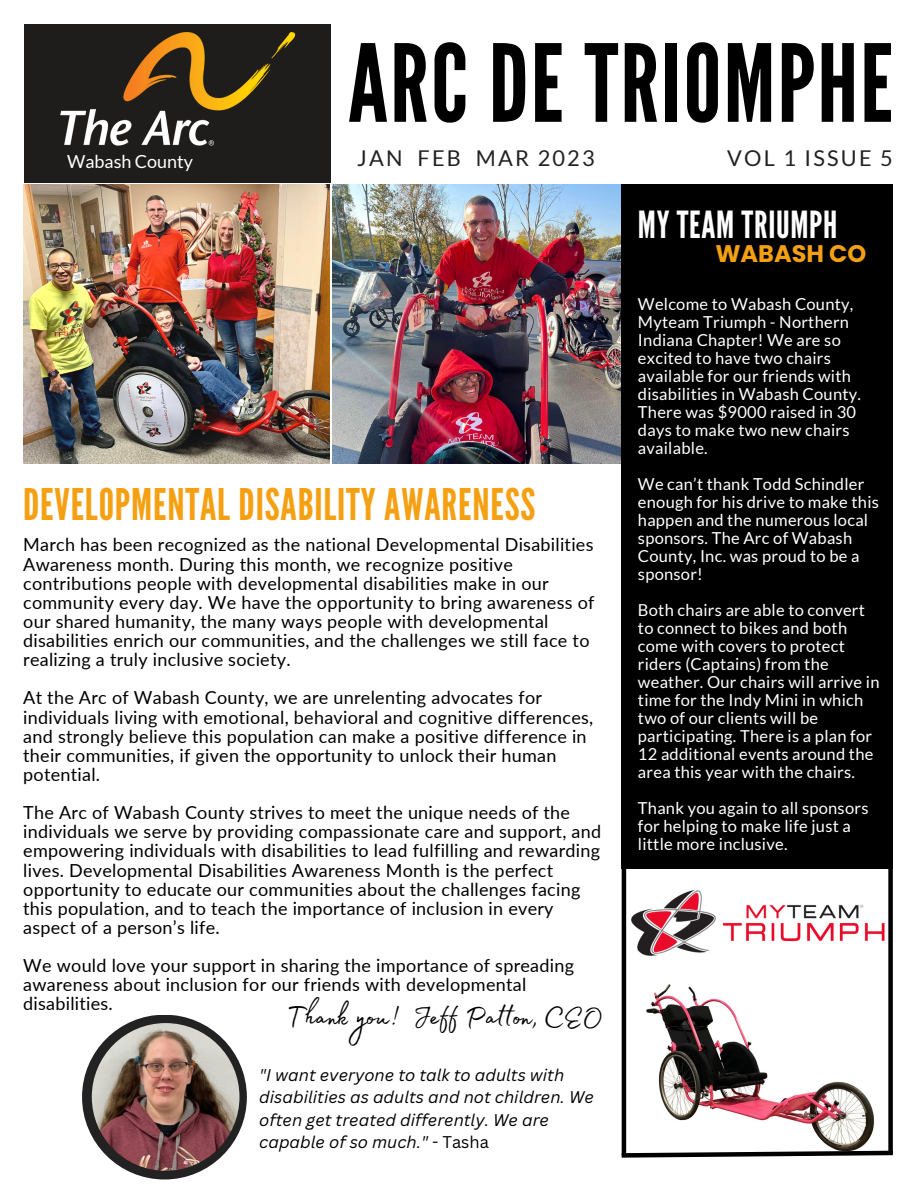
<style>
.page{position:relative;width:918px;height:1188px;background:#fff}
.page>*{position:absolute;margin:0;border:0;box-sizing:border-box;transform-origin:0 0}
.t1{font:107.1px "League Gothic";letter-spacing:.02em;color:#000}
.t2{font:43.65px "League Gothic";letter-spacing:.02em;color:#f5a012}
.t3{font:37.35px "League Gothic";letter-spacing:.02em;color:#fff}
.t4{font:36px "Madelyn Fill";color:#000}
.t5{font:700 24px "Poppins";color:#f5a012}
.t6{font:21.75px "Lato";letter-spacing:.1em;color:#222}
.t7{font:18px/19.2px "Lato";letter-spacing:.015em;color:#000}
.t8{font:18px "Lato";color:#fff}
.t9{font:16.5px/18px "Lato";letter-spacing:.015em;color:#fff}
.t10{font:italic 16.5px "Canva Sans";color:#000}
.s1{font-style:normal}
</style>
<div class="page">
<img style="left:23px;top:185px;width:306px;height:279px">
<img style="left:333px;top:185px;width:289px;height:279px">
<div style="left:622px;top:185px;width:271px;height:684px;background:#000"></div>
<img style="left:646px;top:984px;width:229px;height:164px">
<img style="left:631px;top:890px;width:254px;height:66px">
<hr style="left:622px;top:862px;width:4px;height:293px;background:#000">
<div style="left:888px;top:860px;width:5px;height:294px;background:#000"></div>
<svg style="left:621px;top:1148px;width:272px;height:10px"></svg>
<div style="left:24px;top:24px;width:307px;height:158px;background:#1e1d1b"></div>
<img style="left:60px;top:32px;width:236px;height:114px">
<div style="left:82px;top:1015px;width:165px;height:165px;background:#222;border-radius:50%"></div>
<img style="left:92px;top:1023px;width:147px;height:148px;border-radius:50%">
<p class="t1" style="left:348px;top:22px;width:547px">ARC DE TRIOMPHE</p>
<p class="t8" style="left:67px;top:150px;width:128px">Wabash County</p>
<p class="t6" style="left:357px;top:145px;width:239px">JAN FEB MAR 2023</p>
<p class="t6" style="left:727px;top:145px;width:167px">VOL 1 ISSUE 5</p>
<p class="t2" style="left:23px;top:479px;width:514px">DEVELOPMENTAL DISABILITY AWARENESS</p>
<p class="t7" style="left:23px;top:535px;width:573px">March has been recognized as the national Developmental Disabilities Awareness month. During this month, we recognize positive contributions people with developmental disabilities make in our community every day. We have the opportunity to bring awareness of our shared humanity, the many ways people with developmental disabilities enrich our communities, and the challenges we still face to realizing a truly inclusive society.</p>
<p class="t7" style="left:23px;top:688px;width:572px">At the Arc of Wabash County, we are unrelenting advocates for individuals living with emotional, behavioral and cognitive differences, and strongly believe this population can make a positive difference in their communities, if given the opportunity to unlock their human potential.</p>
<p class="t7" style="left:23px;top:803px;width:579px">The Arc of Wabash County strives to meet the unique needs of the individuals we serve by providing compassionate care and support, and empowering individuals with disabilities to lead fulfilling and rewarding lives. Developmental Disabilities Awareness Month is the perfect opportunity to educate our communities about the challenges facing this population, and to teach the importance of inclusion in every aspect of a person’s life.</p>
<p class="t7" style="left:23px;top:956px;width:552px">We would love your support in sharing the importance of spreading awareness about inclusion for our friends with developmental disabilities.</p>
<p class="t4" style="left:286px;top:990px;width:318px">Thank you! Jeff Patton, CEO</p>
<p class="t10" style="left:259px;top:1063px;width:307px">"I want everyone to talk to adults with</p>
<p class="t10" style="left:259px;top:1086px;width:336px">disabilities as adults and not children. We</p>
<p class="t10" style="left:259px;top:1108px;width:291px">often get treated differently. We are</p>
<p class="t10" style="left:259px;top:1131px;width:231px">capable of so much." <span class="s1">- Tasha</span></p>
<p class="t3" style="left:638px;top:203px;width:201px">MY TEAM TRIUMPH</p>
<p class="t5" style="left:715px;top:237px;width:152px">WABASH CO</p>
<p class="t9" style="left:638px;top:295px;width:225px">Welcome to Wabash County,<br>Myteam Triumph - Northern<br>Indiana Chapter! We are so excited to have two chairs available for our friends with disabilities in Wabash County.<br>There was $9000 raised in 30 days to make two new chairs available.</p>
<p class="t9" style="left:638px;top:475px;width:243px">We can’t thank Todd Schindler enough for his drive to make this happen and the numerous local sponsors. The Arc of Wabash<br>County, Inc. was proud to be a sponsor!</p>
<p class="t9" style="left:638px;top:601px;width:243px">Both chairs are able to convert to connect to bikes and both come with covers to protect riders (Captains) from the weather. Our chairs will arrive in time for the Indy Mini in which two of our clients will be participating. There is a plan for<br>12 additional events around the area this year with the chairs.</p>
<p class="t9" style="left:638px;top:799px;width:232px">Thank you again to all sponsors for helping to make life just a little more inclusive.</p>
</div>
